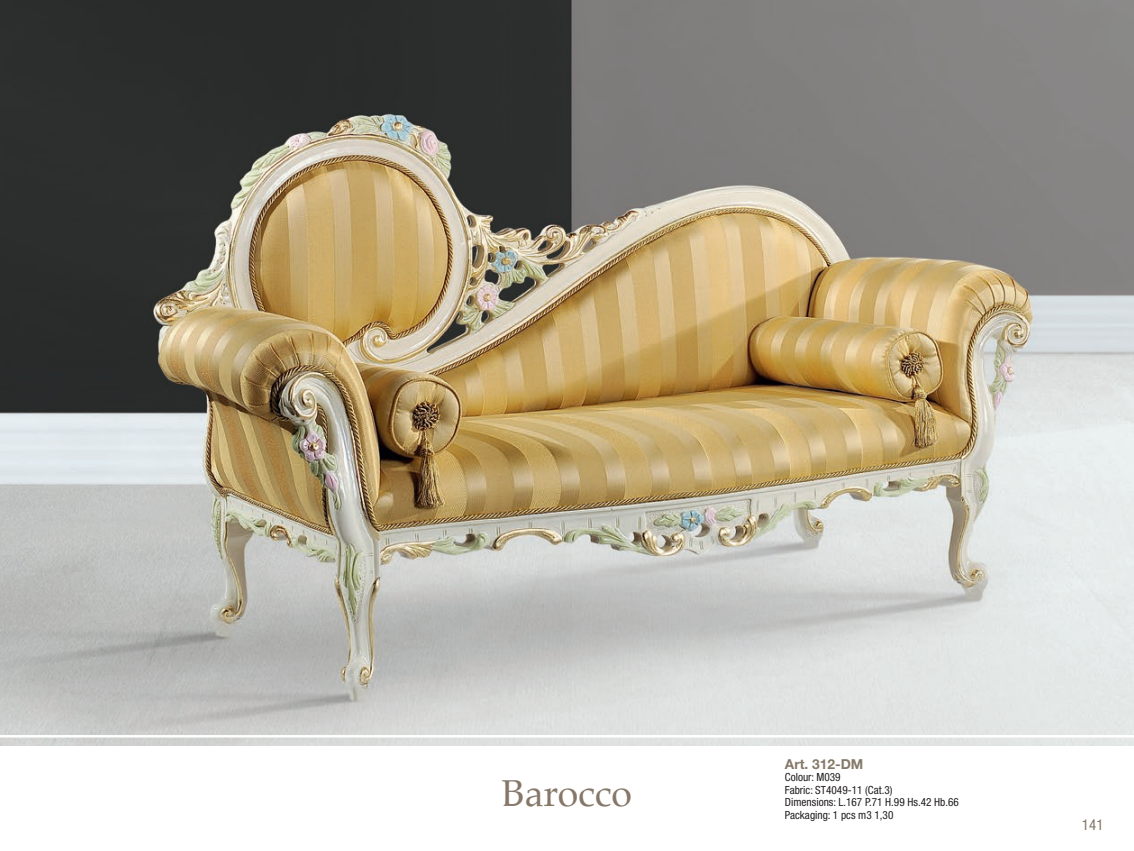
<style>
.page{position:relative;width:1134px;height:851px;background:#fff}
.page>*{position:absolute;margin:0;border:0;box-sizing:border-box;transform-origin:0 0}
.t1{font:37.5px "Palatino";color:#867869}
.t2{font:condensed 15px "Helvetica Neue LT Std";color:#867869}
.t3{font:700 13.75px "Helvetica Neue LT Std";color:#867869}
.t4{font:condensed 11.25px/12.5px "Helvetica Neue LT Std";color:#231f20}
</style>
<div class="page">
<img style="left:1px;top:0;width:1133px;height:745px">
<img style="left:0;top:0;width:1px;height:746px">
<hr style="left:0;top:735px;width:1134px;height:2px;background:#fff">
<h1 class="t1" style="left:502px;top:761px;width:132px">Barocco</h1>
<p class="t3" style="left:785px;top:755px;width:80px">Art. 312-DM</p>
<p class="t4" style="left:785px;top:770px;width:176px">Colour: M039<br>Fabric: ST4049-11 (Cat.3)<br>Dimensions: L.167 P.71 H.99 Hs.42 Hb.66<br>Packaging: 1 pcs m3 1,30</p>
<h2 class="t2" style="left:1082px;top:815px;width:23px">141</h2>
</div>
